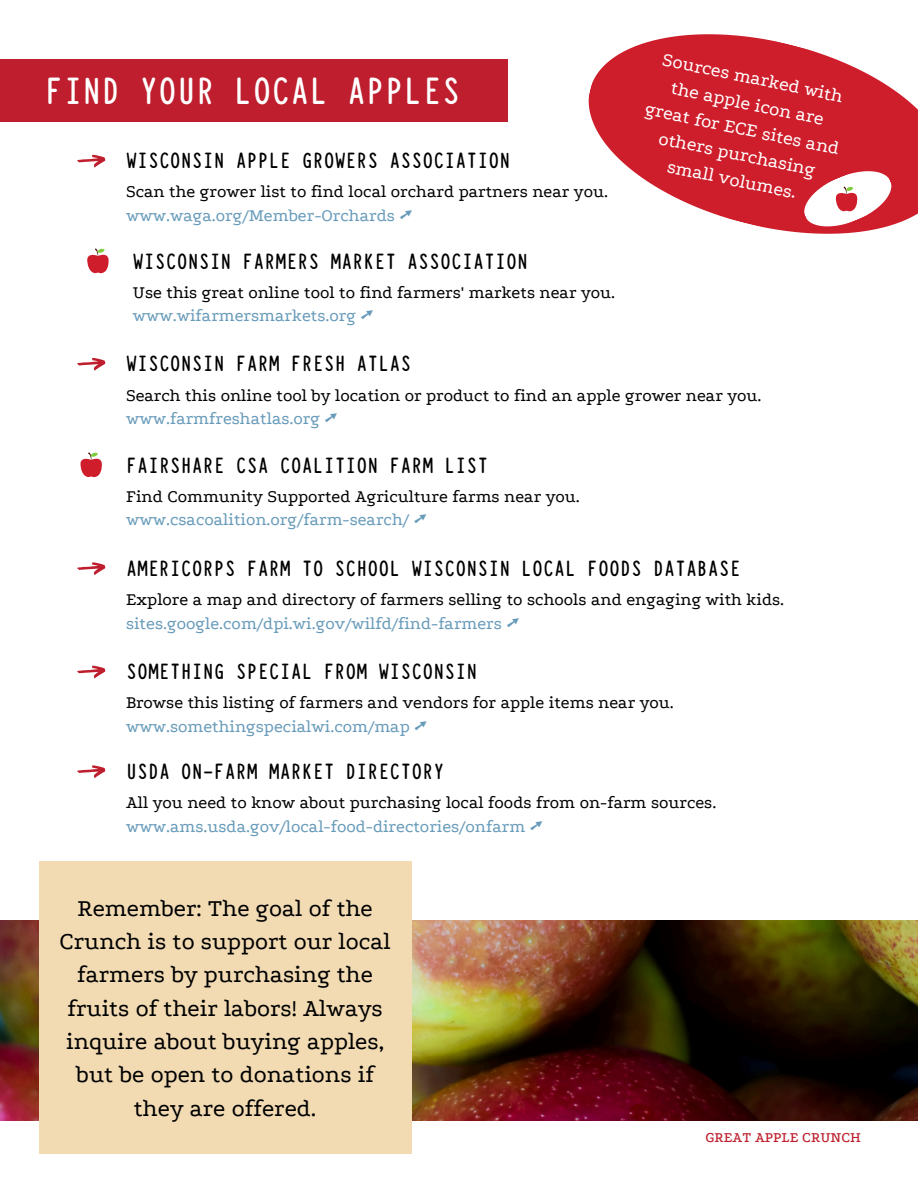
<style>
.page{position:relative;width:918px;height:1188px;background:#fff}
.page>*{position:absolute;margin:0;border:0;box-sizing:border-box;transform-origin:0 0}
.t1{font:700 42px "Typewriter Condensed";color:#fff}
.t2{font:24.9px/33.3px "Podkova";color:#000;text-align:center}
.t3{font:700 24.45px "Typewriter Condensed";color:#000}
.t4{font:19.5px/25.8px "Podkova";color:#fff;text-align:center}
.t5{font:18px/23.7px "Podkova";color:#000}
.t6{font:500 15px "Podkova";color:#be1e2d}
.s1{color:#689bba}
.s2{font-family:"Free Serif";color:#689bba}
</style>
<div class="page">
<img style="left:0;top:920px;width:918px;height:201px">
<div style="left:0;top:60px;width:508px;height:62px;background:#be1e2d"></div>
<div style="left:39px;top:861px;width:373px;height:292px;background:#f2dbb3"></div>
<svg style="left:77px;top:155px;width:28px;height:13px"></svg>
<svg style="left:87px;top:248px;width:22px;height:25px"></svg>
<svg style="left:77px;top:358px;width:28px;height:13px"></svg>
<svg style="left:80px;top:452px;width:22px;height:25px"></svg>
<svg style="left:77px;top:666px;width:28px;height:13px"></svg>
<svg style="left:77px;top:765px;width:28px;height:13px"></svg>
<svg style="left:77px;top:562px;width:28px;height:13px"></svg>
<svg style="left:588px;top:34px;width:330px;height:199px;fill:#cf1e2b"></svg>
<svg style="left:796px;top:160px;width:103px;height:74px"></svg>
<p class="t1" style="left:45px;top:61px;width:417px">FIND YOUR LOCAL APPLES</p>
<p class="t3" style="left:126px;top:143px;width:386px">WISCONSIN APPLE GROWERS ASSOCIATION</p>
<p class="t5" style="left:126px;top:180px;width:484px">Scan the grower list to find local orchard partners near you. <span class="s1">www.waga.org/Member-Orchards</span> <span class="s2">➚</span></p>
<p class="t3" style="left:133px;top:243px;width:397px">WISCONSIN FARMERS MARKET ASSOCIATION</p>
<h1 class="t5" style="left:133px;top:280px;width:484px">Use this great online tool to find farmers' markets near you. <span class="s1">www.wifarmersmarkets.org</span> <span class="s2">➚</span></h1>
<h4 class="t3" style="left:126px;top:346px;width:287px">WISCONSIN FARM FRESH ATLAS</h4>
<p class="t4" style="left:659px;top:45px;width:199px;rotate:12deg">Sources marked with the apple icon are great for ECE sites and others purchasing small volumes.</p>
<h2 class="t5" style="left:126px;top:383px;width:637px">Search this online tool by location or product to find an apple grower near you. <span class="s1">www.farmfreshatlas.org</span> <span class="s2">➚</span></h2>
<h2 class="t3" style="left:126px;top:447px;width:364px">FAIRSHARE CSA COALITION FARM LIST</h2>
<p class="t5" style="left:126px;top:484px;width:455px">Find Community Supported Agriculture farms near you. <span class="s1">www.csacoalition.org/farm-search/</span> <span class="s2">➚</span></p>
<h4 class="t3" style="left:126px;top:551px;width:616px">AMERICORPS FARM TO SCHOOL WISCONSIN LOCAL FOODS DATABASE</h4>
<h2 class="t5" style="left:126px;top:588px;width:660px">Explore a map and directory of farmers selling to schools and engaging with kids. <span class="s1">sites.google.com/dpi.wi.gov/wilfd/find-farmers</span> <span class="s2">➚</span></h2>
<h2 class="t3" style="left:126px;top:654px;width:353px">SOMETHING SPECIAL FROM WISCONSIN</h2>
<p class="t5" style="left:126px;top:691px;width:549px">Browse this listing of farmers and vendors for apple items near you. <span class="s1">www.somethingspecialwi.com/map</span> <span class="s2">➚</span></p>
<p class="t3" style="left:126px;top:754px;width:320px">USDA ON-FARM MARKET DIRECTORY</p>
<h4 class="t5" style="left:126px;top:791px;width:592px">All you need to know about purchasing local foods from on-farm sources. <span class="s1">www.ams.usda.gov/local-food-directories/onfarm</span> <span class="s2">➚</span></h4>
<h4 class="t2" style="left:59px;top:891px;width:333px">Remember: The goal of the<br>Crunch is to support our local farmers by purchasing the fruits of their labors! Always inquire about buying apples, but be open to donations if they are offered.</h4>
<h4 class="t6" style="left:705px;top:1129px;width:157px">GREAT APPLE CRUNCH</h4>
</div>
